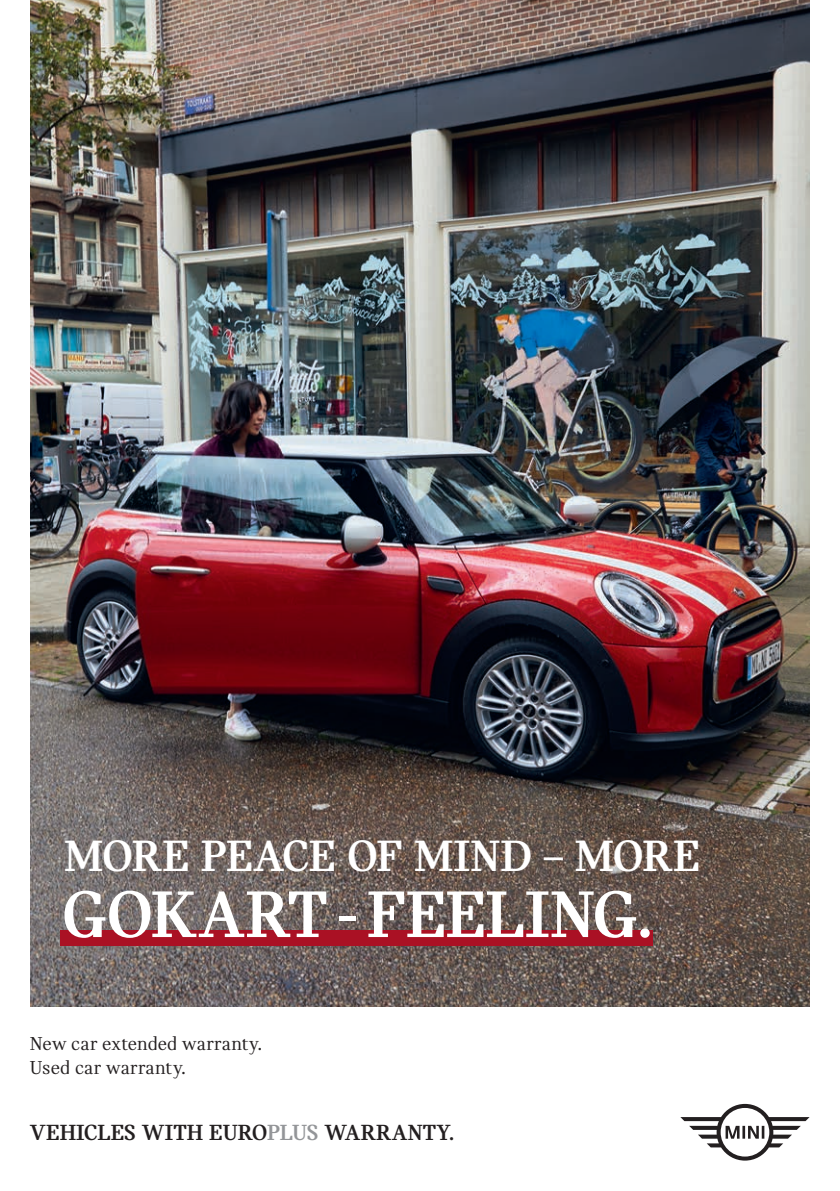
<style>
.page{position:relative;width:840px;height:1191px;background:#fff}
.page>*{position:absolute;margin:0;border:0;box-sizing:border-box;transform-origin:0 0}
.t1{font:700 70.4px "MINI Serif";letter-spacing:-.005em;color:#fff}
.t2{font:700 46.8px "MINI Serif";letter-spacing:-.015em;color:#fff}
.t3{font:700 23.4px "MINI Serif";letter-spacing:.005em;color:#231f20}
.t4{font:20px/24px "MINI Serif";letter-spacing:.01em;color:#231f20}
.s1{color:#939598}
</style>
<div class="page">
<img style="left:31px;top:0;width:777px;height:1006px">
<svg style="left:680px;top:1103px;width:129px;height:57px"></svg>
<div style="left:61px;top:930px;width:591px;height:15px;background:#aa1124"></div>
<h2 class="t2" style="left:64px;top:830px;width:637px">MORE PEACE OF MIND – MORE</h2>
<h1 class="t1" style="left:62px;top:875px;width:591px">GOKART-FEELING.</h1>
<p class="t4" style="left:30px;top:1031px;width:233px">New car extended warranty.<br>Used car warranty.</p>
<p class="t3" style="left:30px;top:1119px;width:426px">VEHICLES WITH EURO<span class="s1">PLUS</span> WARRANTY.</p>
</div>
